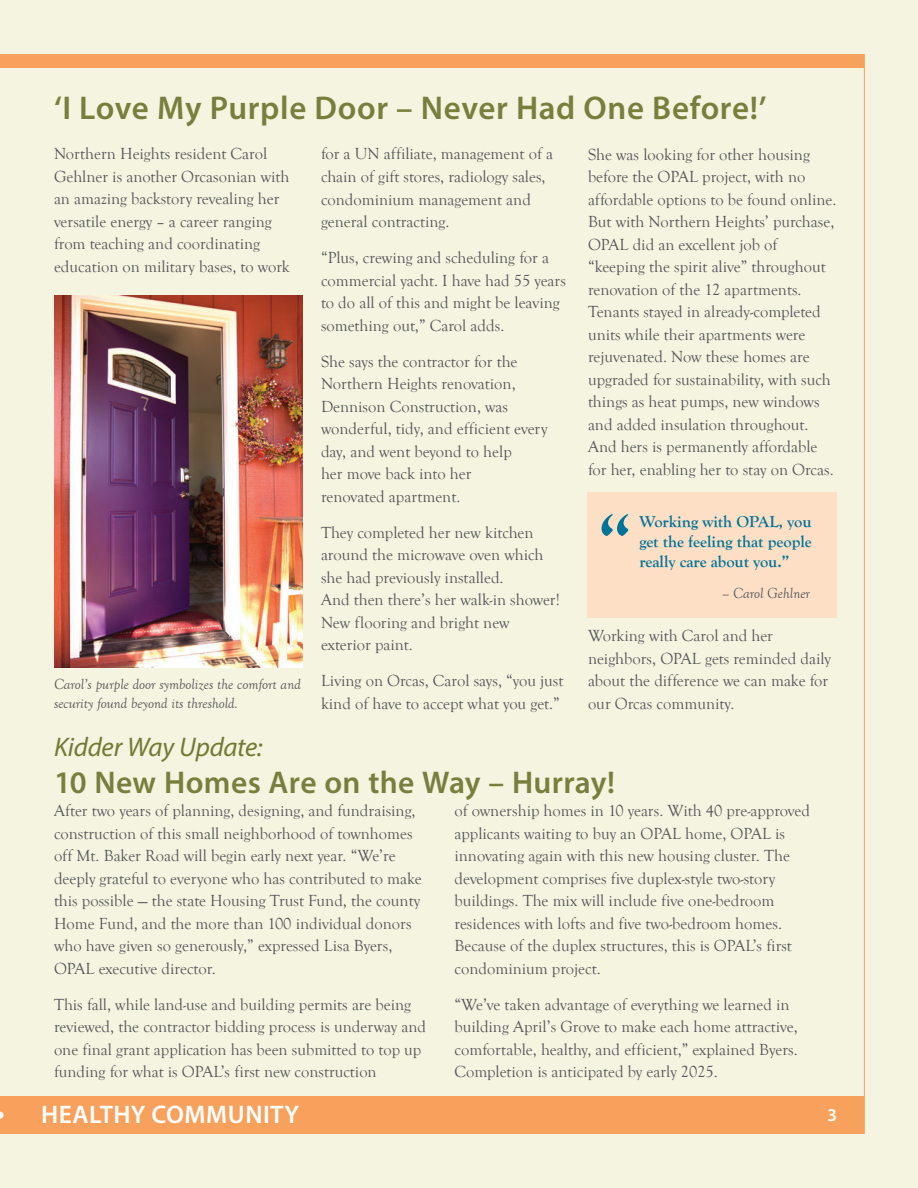
<style>
.page{position:relative;width:918px;height:1188px;background:#f5f4e0}
.page>*{position:absolute;margin:0;border:0;box-sizing:border-box;transform-origin:0 0}
.t1{font:700 72px "Goudy Old Style T";color:#007398}
.t2{font:600 33px "Myriad Pro";letter-spacing:.02em;color:#787f3d}
.t3{font:600 31.5px "Myriad Pro";letter-spacing:.01em;color:#787f3d}
.t4{font:italic 27px "Myriad Pro";letter-spacing:-.01em;color:#727a34}
.t5{font:600 25.5px "Myriad Pro";letter-spacing:.02em;color:#fff}
.t6{font:600 18px "Myriad Pro";color:#fff}
.t7{font:16.5px/22.5px "Goudy Old Style T";color:#54555a}
.t8{font:700 16.5px/19.8px "Goudy Old Style T";color:#007398}
.t9{font:italic 15px "Goudy Old Style T";color:#54555a}
</style>
<div class="page">
<div style="left:0;top:54px;width:864px;height:14px;background:#f8a15c"></div>
<div style="left:0;top:1096px;width:864px;height:38px;background:#f8a15c"></div>
<svg style="left:0;top:1112px;width:4px;height:7px"></svg>
<img style="left:54px;top:295px;width:249px;height:372px">
<hr style="left:864px;top:54px;width:1px;height:1080px;background:#f8a15c">
<div style="left:587px;top:492px;width:250px;height:125px;background:#fddfc5"></div>
<p class="t2" style="left:54px;top:87px;width:714px">‘I Love My Purple Door – Never Had One Before!’</p>
<p class="t7" style="left:54px;top:143px;width:237px">Northern Heights resident Carol Gehlner is another Orcasonian with an amazing backstory revealing her versatile energy – a career ranging from teaching and coordinating education on military bases, to work</p>
<p class="t7" style="left:321px;top:143px;width:233px">for a UN affiliate, management of a chain of gift stores, radiology sales, condominium management and general contracting.</p>
<p class="t7" style="left:588px;top:143px;width:250px">She was looking for other housing before the OPAL project, with no affordable options to be found online.<br>But with Northern Heights’ purchase, OPAL did an excellent job of “keeping the spirit alive” throughout renovation of the 12 apartments.<br>Tenants stayed in already-completed units while their apartments were rejuvenated. Now these homes are upgraded for sustainability, with such things as heat pumps, new windows and added insulation throughout.<br>And hers is permanently affordable for her, enabling her to stay on Orcas.</p>
<p class="t7" style="left:321px;top:247px;width:246px">“Plus, crewing and scheduling for a commercial yacht. I have had 55 years to do all of this and might be leaving something out,” Carol adds.</p>
<p class="t7" style="left:321px;top:350px;width:228px">She says the contractor for the<br>Northern Heights renovation,<br>Dennison Construction, was wonderful, tidy, and efficient every day, and went beyond to help<br>her move back into her<br>renovated apartment.</p>
<p class="t7" style="left:321px;top:521px;width:240px">They completed her new kitchen around the microwave oven which she had previously installed.<br>And then there’s her walk-in shower!<br>New flooring and bright new exterior paint.</p>
<p class="t7" style="left:321px;top:670px;width:244px">Living on Orcas, Carol says, “you just kind of have to accept what you get.”</p>
<p class="t1" style="left:597px;top:501px;width:35px">“</p>
<p class="t8" style="left:639px;top:512px;width:174px">Working with OPAL, you get the feeling that people</p>
<p class="t8" style="left:639px;top:552px;width:152px">really care about you.”</p>
<p class="t9" style="left:722px;top:585px;width:89px">– Carol Gehlner</p>
<p class="t7" style="left:588px;top:625px;width:245px">Working with Carol and her neighbors, OPAL gets reminded daily about the difference we can make for our Orcas community.</p>
<p class="t9" style="left:54px;top:676px;width:248px">Carol’s purple door symbolizes the comfort and</p>
<p class="t9" style="left:54px;top:695px;width:186px">security found beyond its threshold.</p>
<p class="t4" style="left:54px;top:730px;width:210px">Kidder Way Update:</p>
<p class="t3" style="left:54px;top:763px;width:562px">10 New Homes Are on the Way – Hurray!</p>
<p class="t7" style="left:54px;top:800px;width:369px">After two years of planning, designing, and fundraising, construction of this small neighborhood of townhomes off Mt. Baker Road will begin early next year. “We’re deeply grateful to everyone who has contributed to make this possible — the state Housing Trust Fund, the county Home Fund, and the more than 100 individual donors who have given so generously,” expressed Lisa Byers, OPAL executive director.</p>
<p class="t7" style="left:54px;top:993px;width:374px">This fall, while land-use and building permits are being reviewed, the contractor bidding process is underway and one final grant application has been submitted to top up funding for what is OPAL’s first new construction</p>
<p class="t7" style="left:455px;top:800px;width:357px">of ownership homes in 10 years. With 40 pre-approved applicants waiting to buy an OPAL home, OPAL is innovating again with this new housing cluster. The development comprises five duplex-style two-story buildings. The mix will include five one-bedroom residences with lofts and five two-bedroom homes.<br>Because of the duplex structures, this is OPAL’s first condominium project.</p>
<p class="t7" style="left:455px;top:993px;width:345px">“We’ve taken advantage of everything we learned in building April’s Grove to make each home attractive, comfortable, healthy, and efficient,” explained Byers.<br>Completion is anticipated by early 2025.</p>
<h3 class="t5" style="left:41px;top:1098px;width:260px">HEALTHY COMMUNITY</h3>
<p class="t6" style="left:827px;top:1104px;width:11px">3</p>
</div>
